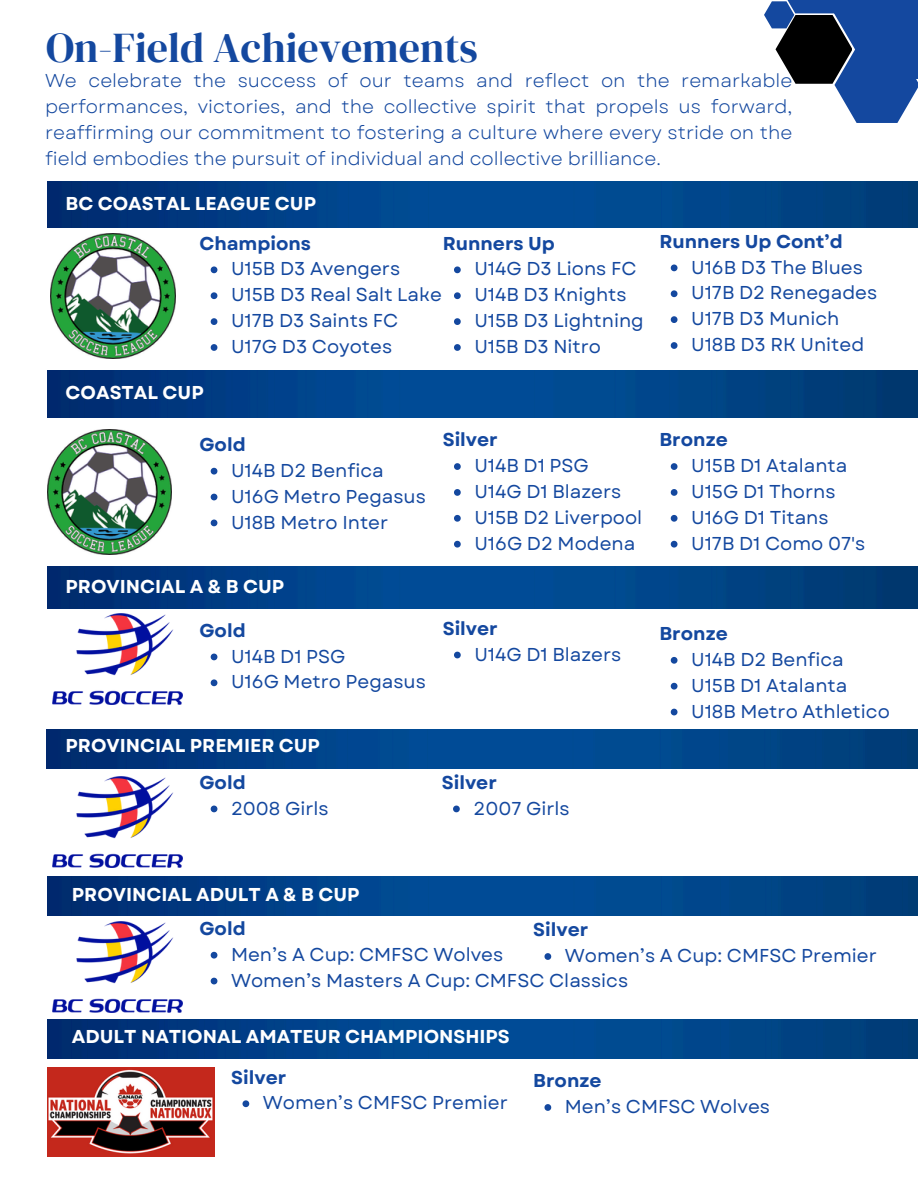
<style>
.page{position:relative;width:918px;height:1188px;background:#fff}
.page>*{position:absolute;margin:0;border:0;box-sizing:border-box;transform-origin:0 0}
.t1{font:42px "DM Serif Display";color:#14489f}
.t2{font:18.6px "Garet";color:#14489f}
.t3{font:18.6px/25.8px "Garet";color:#14489f;text-align:justify}
.t4{font:700 18.6px "Garet";color:#fff}
.t5{font:700 18.6px "Garet";color:#14489f}
</style>
<div class="page">
<svg style="left:764px;top:1px;width:154px;height:122px"></svg>
<div style="left:773px;top:0;width:92px;height:13px;background:#14489f"></div>
<img style="left:51px;top:234px;width:124px;height:124px">
<img style="left:47px;top:429px;width:125px;height:125px">
<img style="left:47px;top:182px;width:871px;height:46px">
<svg style="left:211px;top:266px;width:6px;height:7px"></svg>
<svg style="left:211px;top:292px;width:6px;height:7px"></svg>
<svg style="left:211px;top:318px;width:6px;height:7px"></svg>
<svg style="left:211px;top:344px;width:6px;height:7px"></svg>
<svg style="left:454px;top:266px;width:7px;height:7px"></svg>
<svg style="left:454px;top:292px;width:7px;height:7px"></svg>
<svg style="left:454px;top:318px;width:7px;height:7px"></svg>
<svg style="left:454px;top:344px;width:7px;height:7px"></svg>
<svg style="left:211px;top:468px;width:6px;height:7px"></svg>
<svg style="left:211px;top:494px;width:6px;height:6px"></svg>
<svg style="left:211px;top:520px;width:6px;height:6px"></svg>
<svg style="left:454px;top:463px;width:7px;height:7px"></svg>
<svg style="left:454px;top:489px;width:7px;height:7px"></svg>
<svg style="left:454px;top:515px;width:7px;height:7px"></svg>
<svg style="left:454px;top:541px;width:7px;height:7px"></svg>
<svg style="left:671px;top:463px;width:7px;height:7px"></svg>
<svg style="left:671px;top:489px;width:7px;height:7px"></svg>
<svg style="left:671px;top:515px;width:7px;height:7px"></svg>
<svg style="left:671px;top:541px;width:7px;height:7px"></svg>
<svg style="left:211px;top:654px;width:6px;height:6px"></svg>
<svg style="left:211px;top:679px;width:6px;height:7px"></svg>
<svg style="left:454px;top:652px;width:7px;height:6px"></svg>
<svg style="left:671px;top:657px;width:7px;height:7px"></svg>
<svg style="left:671px;top:683px;width:7px;height:7px"></svg>
<svg style="left:671px;top:709px;width:7px;height:6px"></svg>
<img style="left:47px;top:877px;width:871px;height:39px">
<svg style="left:211px;top:952px;width:6px;height:7px"></svg>
<svg style="left:211px;top:978px;width:6px;height:6px"></svg>
<img style="left:47px;top:371px;width:871px;height:46px">
<img style="left:47px;top:567px;width:871px;height:42px">
<img style="left:46px;top:729px;width:872px;height:40px">
<img style="left:53px;top:921px;width:129px;height:91px">
<svg style="left:544px;top:953px;width:7px;height:7px"></svg>
<img style="left:47px;top:1019px;width:871px;height:40px">
<img style="left:47px;top:1067px;width:168px;height:89px">
<svg style="left:211px;top:806px;width:6px;height:6px"></svg>
<svg style="left:453px;top:806px;width:7px;height:6px"></svg>
<svg style="left:671px;top:265px;width:7px;height:6px"></svg>
<svg style="left:671px;top:290px;width:7px;height:7px"></svg>
<svg style="left:671px;top:316px;width:7px;height:7px"></svg>
<svg style="left:671px;top:342px;width:7px;height:7px"></svg>
<svg style="left:243px;top:1100px;width:6px;height:7px"></svg>
<svg style="left:544px;top:1104px;width:7px;height:7px"></svg>
<img style="left:53px;top:777px;width:129px;height:91px">
<img style="left:53px;top:614px;width:129px;height:91px">
<h2 class="t1" style="left:46px;top:18px;width:433px">On-Field Achievements</h2>
<h3 class="t3" style="left:45px;top:68px;width:749px">We celebrate the success of our teams and reflect on the remarkable performances, victories, and the collective spirit that propels us forward, reaffirming our commitment to fostering a culture where every stride on the field embodies the pursuit of individual and collective brilliance.</h3>
<p class="t4" style="left:66px;top:190px;width:252px">BC COASTAL LEAGUE CUP</p>
<h1 class="t5" style="left:199px;top:230px;width:113px">Champions</h1>
<p class="t2" style="left:231px;top:256px;width:171px">U15B D3 Avengers</p>
<h3 class="t2" style="left:231px;top:281px;width:212px">U15B D3 Real Salt Lake</h3>
<p class="t2" style="left:231px;top:307px;width:169px">U17B D3 Saints FC</p>
<p class="t2" style="left:231px;top:333px;width:163px">U17G D3 Coyotes</p>
<p class="t5" style="left:443px;top:230px;width:114px">Runners Up</p>
<p class="t2" style="left:474px;top:256px;width:164px">U14G D3 Lions FC</p>
<p class="t2" style="left:474px;top:281px;width:154px">U14B D3 Knights</p>
<h2 class="t2" style="left:474px;top:307px;width:171px">U15B D3 Lightning</h2>
<h3 class="t2" style="left:474px;top:333px;width:128px">U15B D3 Nitro</h3>
<p class="t4" style="left:66px;top:379px;width:140px">COASTAL CUP</p>
<p class="t5" style="left:199px;top:431px;width:48px">Gold</p>
<p class="t2" style="left:231px;top:457px;width:154px">U14B D2 Benfica</p>
<p class="t2" style="left:231px;top:483px;width:196px">U16G Metro Pegasus</p>
<p class="t2" style="left:231px;top:509px;width:159px">U18B Metro Inter</p>
<p class="t4" style="left:66px;top:573px;width:220px">PROVINCIAL A &amp; B CUP</p>
<p class="t5" style="left:199px;top:617px;width:48px">Gold</p>
<p class="t2" style="left:231px;top:643px;width:116px">U14B D1 PSG</p>
<p class="t2" style="left:231px;top:669px;width:196px">U16G Metro Pegasus</p>
<h3 class="t5" style="left:443px;top:426px;width:57px">Silver</h3>
<p class="t2" style="left:474px;top:452px;width:116px">U14B D1 PSG</p>
<p class="t2" style="left:474px;top:478px;width:148px">U14G D1 Blazers</p>
<p class="t2" style="left:474px;top:504px;width:169px">U15B D2 Liverpool</p>
<p class="t2" style="left:474px;top:530px;width:162px">U16G D2 Modena</p>
<h3 class="t5" style="left:443px;top:615px;width:57px">Silver</h3>
<p class="t2" style="left:474px;top:641px;width:148px">U14G D1 Blazers</p>
<p class="t4" style="left:66px;top:732px;width:256px">PROVINCIAL PREMIER CUP</p>
<h3 class="t5" style="left:199px;top:769px;width:48px">Gold</h3>
<p class="t2" style="left:231px;top:795px;width:99px">2008 Girls</p>
<h3 class="t5" style="left:442px;top:769px;width:57px">Silver</h3>
<p class="t2" style="left:473px;top:795px;width:98px">2007 Girls</p>
<p class="t5" style="left:660px;top:228px;width:185px">Runners Up Cont’d</p>
<p class="t2" style="left:691px;top:254px;width:173px">U16B D3 The Blues</p>
<h2 class="t2" style="left:691px;top:279px;width:188px">U17B D2 Renegades</h2>
<h3 class="t2" style="left:691px;top:305px;width:150px">U17B D3 Munich</h3>
<p class="t2" style="left:691px;top:331px;width:175px">U18B D3 RK United</p>
<p class="t5" style="left:660px;top:426px;width:70px">Bronze</p>
<p class="t2" style="left:691px;top:452px;width:158px">U15B D1 Atalanta</p>
<h2 class="t2" style="left:691px;top:478px;width:146px">U15G D1 Thorns</h2>
<h3 class="t2" style="left:691px;top:504px;width:139px">U16G D1 Titans</h3>
<p class="t2" style="left:691px;top:530px;width:176px">U17B D1 Como 07's</p>
<p class="t5" style="left:660px;top:620px;width:70px">Bronze</p>
<p class="t2" style="left:691px;top:646px;width:154px">U14B D2 Benfica</p>
<p class="t2" style="left:691px;top:672px;width:158px">U15B D1 Atalanta</p>
<p class="t2" style="left:691px;top:698px;width:200px">U18B Metro Athletico</p>
<h3 class="t4" style="left:72px;top:881px;width:289px">PROVINCIAL ADULT A &amp; B CUP</h3>
<h3 class="t5" style="left:199px;top:915px;width:48px">Gold</h3>
<p class="t2" style="left:231px;top:941px;width:274px">Men’s A Cup: CMFSC Wolves</p>
<p class="t2" style="left:231px;top:967px;width:399px">Women’s Masters A Cup: CMFSC Classics</p>
<p class="t5" style="left:533px;top:916px;width:57px">Silver</p>
<p class="t2" style="left:565px;top:942px;width:314px">Women’s A Cup: CMFSC Premier</p>
<p class="t4" style="left:72px;top:1023px;width:440px">ADULT NATIONAL AMATEUR CHAMPIONSHIPS</p>
<p class="t5" style="left:231px;top:1064px;width:57px">Silver</p>
<p class="t2" style="left:263px;top:1089px;width:246px">Women’s CMFSC Premier</p>
<h2 class="t5" style="left:533px;top:1067px;width:70px">Bronze</h2>
<h3 class="t2" style="left:565px;top:1093px;width:207px">Men’s CMFSC Wolves</h3>
</div>
